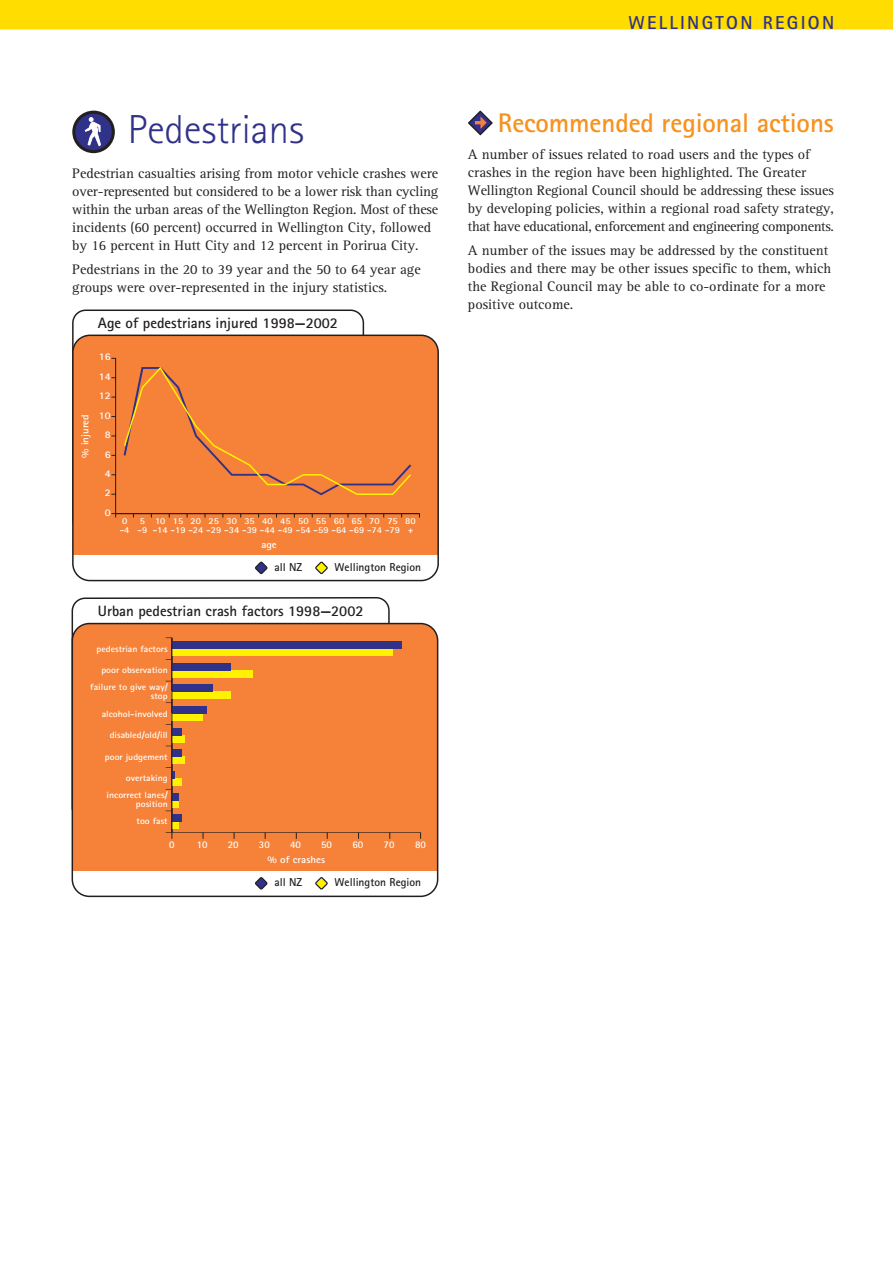
<style>
.page{position:relative;width:893px;height:1263px;background:#fff}
.page>*{position:absolute;margin:0;border:0;box-sizing:border-box;transform-origin:0 0}
.t1{font:40.5px "Rotis Sans Serif Light NZT";color:#303188}
.t2{font:27px "Rotis Sans Serif Bold NZT";letter-spacing:-.005em;color:#f7921e}
.t3{font:18.75px "Rotis Sans Serif Bold NZT";letter-spacing:.125em;color:#303188}
.t4{font:15px "Rotis Sans Serif Bold NZT";color:#231f20}
.t5{font:14.25px/18px "Rotis Serif NZT";color:#231f20}
.t6{font:11.55px "Rotis Sans Serif Bold NZT";color:#231f20}
.t7{font:10.2px "Rotis Sans Serif Bold NZT";color:#fff;scale:1.09 1}
.t8{font:10.2px "Rotis Sans Serif Bold NZT";color:#fff}
.t9{font:9px/9px "Rotis Sans Serif Bold NZT";color:#fff;scale:1.09 1}
</style>
<div class="page">
<svg style="left:468px;top:111px;width:24px;height:24px"></svg>
<svg style="left:470px;top:112px;width:21px;height:21px"></svg>
<svg style="left:475px;top:116px;width:12px;height:14px"></svg>
<svg style="left:72px;top:111px;width:43px;height:42px"></svg>
<div style="left:75px;top:114px;width:37px;height:36px;background:#303188;border-radius:50%"></div>
<svg style="left:85px;top:118px;width:16px;height:29px"></svg>
<div style="left:73px;top:335px;width:365px;height:246px;background:#f58238;border-radius:17px"></div>
<div style="left:73px;top:555px;width:365px;height:26px;background:#fff"></div>
<div style="left:72px;top:335px;width:367px;height:246px;border:2px solid #231f20;border-radius:17px"></div>
<svg style="left:255px;top:561px;width:13px;height:14px"></svg>
<svg style="left:315px;top:561px;width:13px;height:14px"></svg>
<hr style="left:116px;top:513px;width:303px;height:1px;background:#231f20">
<hr style="left:115px;top:358px;width:1px;height:156px;background:#231f20">
<svg style="left:71px;top:597px;width:319px;height:225px"></svg>
<div style="left:72px;top:624px;width:365px;height:272px;background:#f58238;border-radius:17px"></div>
<div style="left:72px;top:871px;width:365px;height:25px;background:#fff"></div>
<div style="left:72px;top:623px;width:366px;height:274px;border:2px solid #231f20;border-radius:17px"></div>
<svg style="left:255px;top:877px;width:13px;height:13px"></svg>
<svg style="left:315px;top:877px;width:13px;height:13px"></svg>
<svg style="left:166px;top:832px;width:6px;height:7px"></svg>
<hr style="left:172px;top:832px;width:248px;height:1px;background:#231f20">
<div style="left:172px;top:649px;width:220px;height:7px;background:#fff200"></div>
<div style="left:172px;top:670px;width:81px;height:7px;background:#fff200"></div>
<div style="left:172px;top:692px;width:59px;height:7px;background:#fff200"></div>
<div style="left:172px;top:714px;width:31px;height:7px;background:#fff200"></div>
<div style="left:172px;top:735px;width:12px;height:7px;background:#fff200"></div>
<div style="left:172px;top:757px;width:12px;height:7px;background:#fff200"></div>
<div style="left:172px;top:778px;width:9px;height:7px;background:#fff200"></div>
<div style="left:172px;top:800px;width:6px;height:7px;background:#fff200"></div>
<div style="left:172px;top:822px;width:6px;height:7px;background:#fff200"></div>
<div style="left:172px;top:642px;width:230px;height:7px;background:#303188"></div>
<div style="left:172px;top:663px;width:59px;height:7px;background:#303188"></div>
<div style="left:172px;top:685px;width:40px;height:7px;background:#303188"></div>
<div style="left:172px;top:707px;width:34px;height:7px;background:#303188"></div>
<div style="left:172px;top:728px;width:9px;height:7px;background:#303188"></div>
<div style="left:172px;top:750px;width:9px;height:7px;background:#303188"></div>
<svg style="left:166px;top:767px;width:9px;height:11px"></svg>
<div style="left:172px;top:793px;width:6px;height:7px;background:#303188"></div>
<div style="left:172px;top:815px;width:9px;height:7px;background:#303188"></div>
<hr style="left:172px;top:638px;width:1px;height:195px;background:#231f20">
<div style="left:0;top:0;width:892px;height:30px;background:#fd0"></div>
<svg style="left:123px;top:367px;width:289px;height:129px"></svg>
<h3 class="t3" style="left:628px;top:16px;width:207px">WELLINGTON REGION</h3>
<h1 class="t1" style="left:128px;top:114px;width:178px">Pedestrians</h1>
<p class="t5" style="left:72px;top:165px;width:367px">Pedestrian casualties arising from motor vehicle crashes were over-represented but considered to be a lower risk than cycling within the urban areas of the Wellington Region. Most of these incidents (60 percent) occurred in Wellington City, followed by 16 percent in Hutt City and 12 percent in Porirua City.</p>
<p class="t5" style="left:72px;top:262px;width:350px">Pedestrians in the 20 to 39 year and the 50 to 64 year age groups were over-represented in the injury statistics.</p>
<p class="t4" style="left:98px;top:317px;width:241px">Age of pedestrians injured 1998—2002</p>
<p class="t7" style="left:99px;top:353px;width:12px">16</p>
<p class="t7" style="left:99px;top:373px;width:12px">14</p>
<p class="t7" style="left:81px;top:458px;width:42px;rotate:-90deg">% injured</p>
<p class="t7" style="left:99px;top:392px;width:12px">12</p>
<p class="t7" style="left:99px;top:411px;width:12px">10</p>
<p class="t7" style="left:105px;top:431px;width:7px">8</p>
<p class="t7" style="left:105px;top:450px;width:7px">6</p>
<p class="t7" style="left:105px;top:470px;width:7px">4</p>
<p class="t7" style="left:105px;top:489px;width:7px">2</p>
<p class="t7" style="left:105px;top:509px;width:7px">0</p>
<p class="t9" style="left:120px;top:517px;width:10px">0 -4</p>
<p class="t9" style="left:153px;top:517px;width:228px">10<br>-14 -19 -24 -29 -34 -39 -44 -49 -54 -59 -64 -69 -74 -79</p>
<p class="t9" style="left:173px;top:517px;width:11px">15</p>
<p class="t9" style="left:190px;top:517px;width:11px">20</p>
<p class="t9" style="left:208px;top:517px;width:11px">25</p>
<p class="t9" style="left:226px;top:517px;width:11px">30</p>
<p class="t9" style="left:244px;top:517px;width:11px">35</p>
<p class="t9" style="left:262px;top:517px;width:11px">40</p>
<p class="t9" style="left:280px;top:517px;width:11px">45</p>
<p class="t9" style="left:298px;top:517px;width:11px">50</p>
<p class="t9" style="left:316px;top:517px;width:11px">55</p>
<p class="t9" style="left:334px;top:517px;width:11px">60</p>
<p class="t9" style="left:351px;top:517px;width:11px">65</p>
<p class="t9" style="left:369px;top:517px;width:11px">70</p>
<p class="t9" style="left:387px;top:517px;width:11px">75</p>
<p class="t9" style="left:405px;top:517px;width:11px">80 +</p>
<p class="t9" style="left:138px;top:517px;width:10px">5 -9</p>
<p class="t7" style="left:261px;top:541px;width:16px">age</p>
<p class="t6" style="left:274px;top:563px;width:29px">all NZ</p>
<p class="t6" style="left:334px;top:563px;width:88px">Wellington Region</p>
<p class="t4" style="left:98px;top:605px;width:267px">Urban pedestrian crash factors 1998—2002</p>
<p class="t9" style="left:97px;top:645px;width:67px">pedestrian factors</p>
<p class="t9" style="left:90px;top:663px;width:72px;line-height:16.8px;text-align:right">poor observation failure to give way/</p>
<p class="t9" style="left:102px;top:688px;width:62px;line-height:17.5px;text-align:right">stop alcohol-involved</p>
<p class="t9" style="left:110px;top:732px;width:55px">disabled/old/ill</p>
<p class="t9" style="left:105px;top:753px;width:59px">poor judgement</p>
<p class="t9" style="left:107px;top:770px;width:58px;line-height:17.5px;text-align:right">overtaking incorrect lanes/</p>
<p class="t9" style="left:136px;top:797px;width:31px;line-height:16.5px">position too fast</p>
<p class="t8" style="left:197px;top:841px;width:12px">10</p>
<p class="t8" style="left:228px;top:841px;width:12px">20</p>
<p class="t8" style="left:259px;top:841px;width:12px">30</p>
<p class="t8" style="left:290px;top:841px;width:12px">40</p>
<p class="t8" style="left:321px;top:841px;width:12px">50</p>
<p class="t8" style="left:352px;top:841px;width:12px">60</p>
<p class="t8" style="left:383px;top:841px;width:12px">70</p>
<p class="t8" style="left:169px;top:841px;width:7px">0</p>
<p class="t8" style="left:415px;top:841px;width:12px">80</p>
<p class="t7" style="left:267px;top:856px;width:54px">% of crashes</p>
<p class="t6" style="left:274px;top:878px;width:29px">all NZ</p>
<p class="t6" style="left:334px;top:878px;width:88px">Wellington Region</p>
<h2 class="t2" style="left:498px;top:113px;width:337px">Recommended regional actions</h2>
<p class="t5" style="left:468px;top:146px;width:367px">A number of issues related to road users and the types of crashes in the region have been highlighted. The Greater Wellington Regional Council should be addressing these issues by developing policies, within a regional road safety strategy, that have educational, enforcement and engineering components.</p>
<p class="t5" style="left:468px;top:243px;width:365px">A number of the issues may be addressed by the constituent bodies and there may be other issues specific to them, which the Regional Council may be able to co-ordinate for a more positive outcome.</p>
</div>
